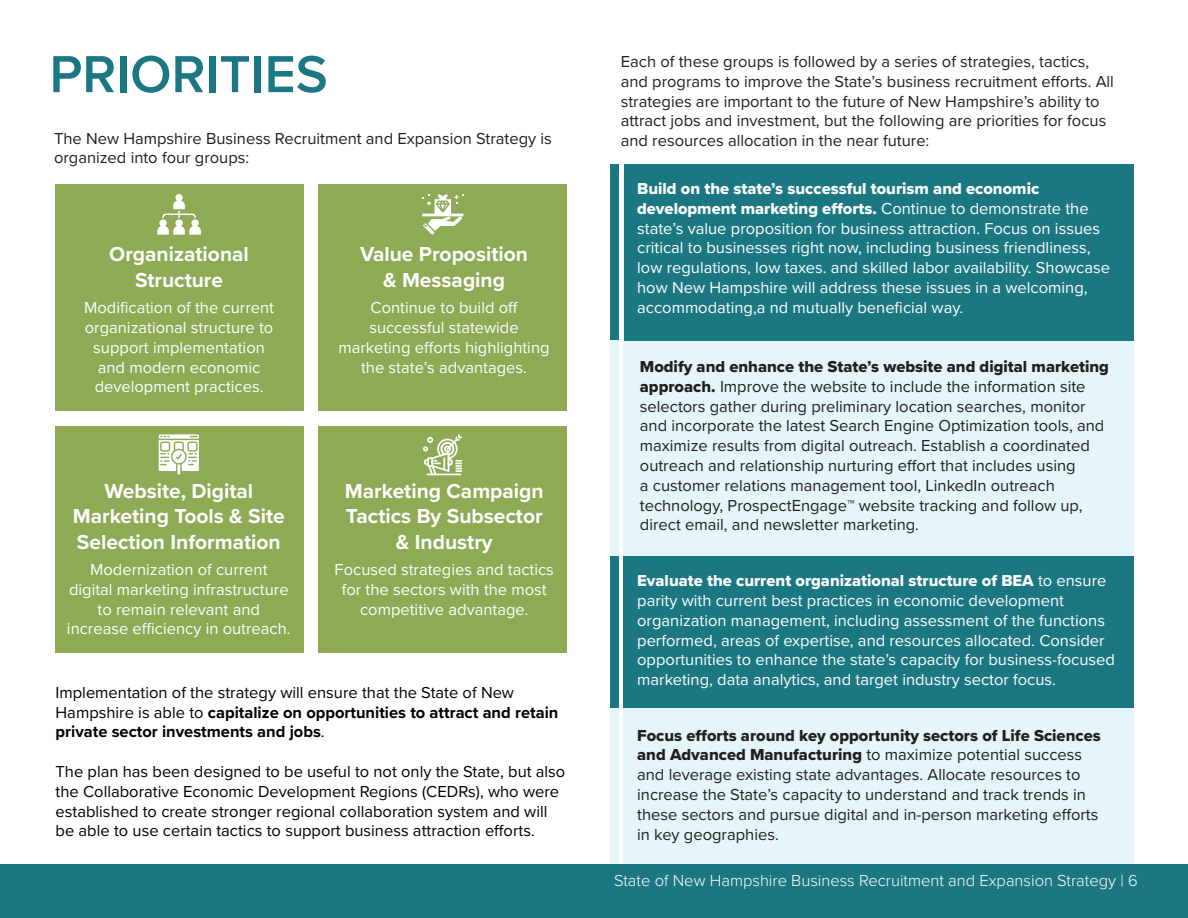
<style>
.page{position:relative;width:1188px;height:918px;background:#fff}
.page>*{position:absolute;margin:0;border:0;box-sizing:border-box;transform-origin:0 0}
.t1{font:600 54px "Proxima Nova";color:#1b7883}
.t2{font:700 21px/25.2px "Proxima Nova";color:#fff;text-align:center}
.t3{font:16.5px/19.8px "Proxima Nova";color:#231f20}
.t4{font:16.5px/19.8px "Proxima Nova";color:#fff;text-align:center}
.t5{font:16.5px/19.8px "Proxima Nova";color:#000}
.t6{font:700 16.5px/19.8px "Proxima Nova";color:#000}
.t7{font:300 16.5px "Proxima Nova";color:#fff}
.s1{font-weight:400}
.s2{font-family:"Proxima Nova Extrabld"}
</style>
<div class="page">
<div style="left:319px;top:426px;width:248px;height:227px;background:#8eaa55"></div>
<div style="left:55px;top:426px;width:248px;height:227px;background:#8eaa55"></div>
<div style="left:319px;top:184px;width:248px;height:227px;background:#8eaa55"></div>
<div style="left:55px;top:184px;width:248px;height:227px;background:#8eaa55"></div>
<div style="left:624px;top:171px;width:510px;height:693px;background:#e5f5f9"></div>
<div style="left:624px;top:164px;width:510px;height:176px;background:#1b7883"></div>
<div style="left:624px;top:556px;width:510px;height:152px;background:#1b7883"></div>
<div style="left:610px;top:164px;width:9px;height:176px;background:#1b7883"></div>
<div style="left:610px;top:340px;width:9px;height:216px;background:#e5f5f9"></div>
<div style="left:610px;top:556px;width:9px;height:152px;background:#1b7883"></div>
<div style="left:610px;top:708px;width:9px;height:156px;background:#e5f5f9"></div>
<svg style="left:157px;top:194px;width:44px;height:41px"></svg>
<svg style="left:422px;top:194px;width:41px;height:41px"></svg>
<svg style="left:159px;top:434px;width:40px;height:41px"></svg>
<svg style="left:423px;top:434px;width:39px;height:41px"></svg>
<div style="left:0;top:864px;width:1188px;height:54px;background:#1b7883"></div>
<p class="t1" style="left:50px;top:34px;width:280px">PRIORITIES</p>
<p class="t3" style="left:54px;top:127px;width:499px">The New Hampshire Business Recruitment and Expansion Strategy is organized into four groups:</p>
<p class="t2" style="left:109px;top:241px;width:141px">Organizational<br>Structure</p>
<p class="t4" style="left:84px;top:297px;width:191px">Modification of the current organizational structure to support implementation and modern economic development practices.</p>
<p class="t2" style="left:73px;top:478px;width:214px">Website, Digital<br>Marketing Tools &amp; Site<br>Selection Information</p>
<p class="t4" style="left:67px;top:559px;width:225px">Modernization of current digital marketing infrastructure to remain relevant and increase efficiency in outreach.</p>
<p class="t2" style="left:360px;top:241px;width:169px">Value Proposition &amp; Messaging</p>
<p class="t4" style="left:339px;top:297px;width:213px">Continue to build off successful statewide marketing efforts highlighting the state’s advantages.</p>
<p class="t2" style="left:345px;top:478px;width:200px">Marketing Campaign<br>Tactics By Subsector &amp; Industry</p>
<p class="t4" style="left:335px;top:559px;width:221px">Focused strategies and tactics for the sectors with the most competitive advantage.</p>
<p class="t6" style="left:56px;top:682px;width:504px"><span class="s1">Implementation of the strategy will ensure that the State of New<br>Hampshire is able to</span> capitalize on opportunities to attract and retain private sector investments and jobs<span class="s1">.</span></p>
<p class="t5" style="left:56px;top:761px;width:511px">The plan has been designed to be useful to not only the State, but also the Collaborative Economic Development Regions (CEDRs), who were established to create stronger regional collaboration system and will be able to use certain tactics to support business attraction efforts.</p>
<p class="t3" style="left:621px;top:51px;width:495px">Each of these groups is followed by a series of strategies, tactics, and programs to improve the State’s business recruitment efforts. All strategies are important to the future of New Hampshire’s ability to attract jobs and investment, but the following are priorities for focus and resources allocation in the near future:</p>
<p class="t4" style="left:637px;top:178px;width:474px;text-align:left"><span class="s2">Build on the state’s successful tourism and economic development marketing efforts.</span> Continue to demonstrate the state’s value proposition for business attraction. Focus on issues critical to businesses right now, including business friendliness, low regulations, low taxes. and skilled labor availability. Showcase how New Hampshire will address these issues in a welcoming, accommodating,a nd mutually beneficial way.</p>
<p class="t3" style="left:640px;top:356px;width:471px"><span class="s2">Modify and enhance the State’s website and digital marketing approach.</span> Improve the website to include the information site selectors gather during preliminary location searches, monitor and incorporate the latest Search Engine Optimization tools, and maximize results from digital outreach. Establish a coordinated outreach and relationship nurturing effort that includes using<br>a customer relations management tool, LinkedIn outreach technology, ProspectEngage™ website tracking and follow up, direct email, and newsletter marketing.</p>
<p class="t4" style="left:637px;top:570px;width:479px;text-align:left"><span class="s2">Evaluate the current organizational structure of BEA</span> to ensure parity with current best practices in economic development organization management, including assessment of the functions performed, areas of expertise, and resources allocated. Consider opportunities to enhance the state’s capacity for business-focused marketing, data analytics, and target industry sector focus.</p>
<p class="t3" style="left:637px;top:725px;width:465px"><span class="s2">Focus efforts around key opportunity sectors of Life Sciences and Advanced Manufacturing</span> to maximize potential success and leverage existing state advantages. Allocate resources to increase the State’s capacity to understand and track trends in these sectors and pursue digital and in-person marketing efforts in key geographies.</p>
<p class="t7" style="left:614px;top:868px;width:525px">State of New Hampshire Business Recruitment and Expansion Strategy | 6</p>
</div>
